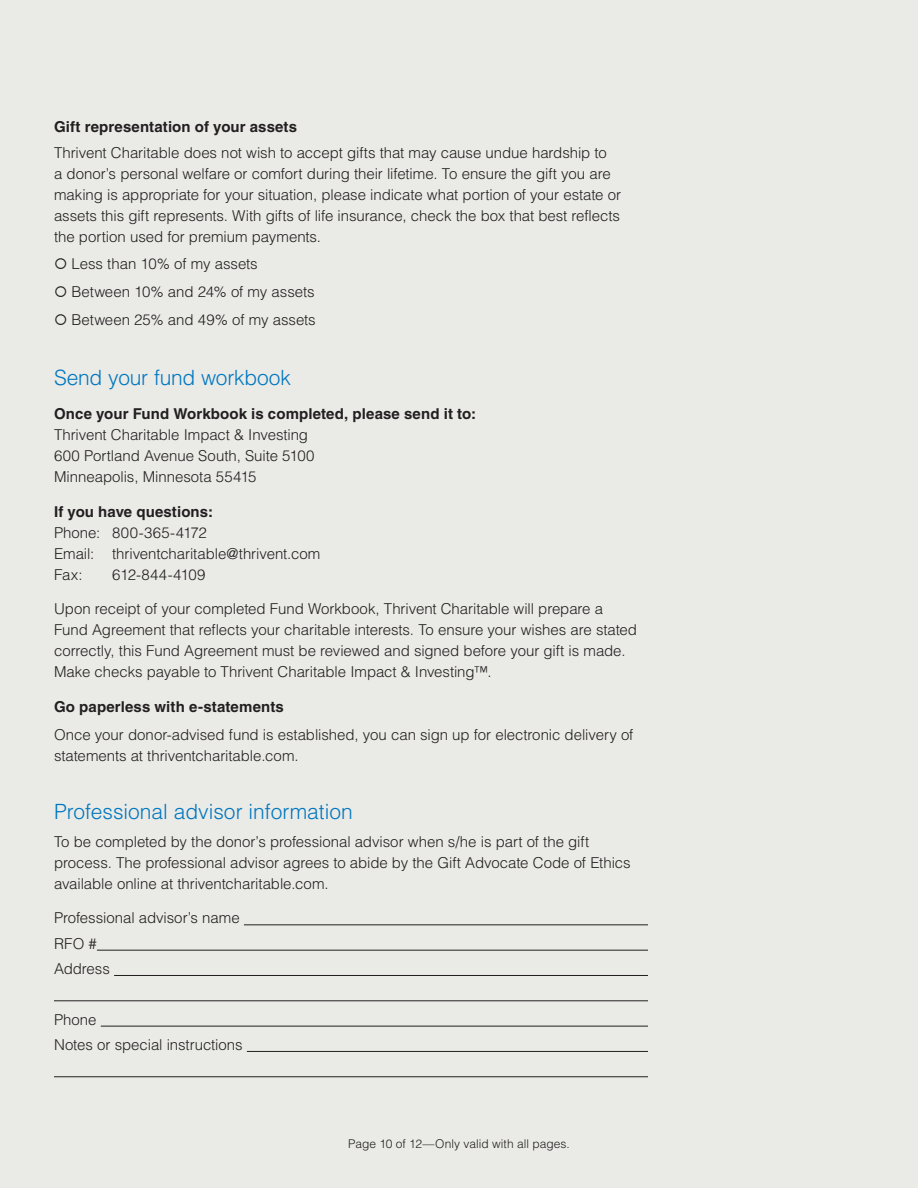
<style>
.page{position:relative;width:918px;height:1188px;background:#eaeae7}
.page>*{position:absolute;margin:0;border:0;box-sizing:border-box;transform-origin:0 0}
.Sub_header__blue{font:300 21px "Helvetica LT Pro";color:#0077bf}
.Sub-head__main{font:300 21px "Helvetica LT Pro";letter-spacing:-.01em;color:#0077bf}
.body_-_10_12{font:300 15px/21px "Helvetica LT Pro";letter-spacing:-.005em;color:#231f20}
.body_-_10_12-2{font:700 15px "Helvetica LT Pro";letter-spacing:.01em;color:#231f20}
.body_-_10_12-3{font:300 15px "Helvetica LT Pro";letter-spacing:-.025em;color:#231f20}
.t1{font:300 12px "Helvetica LT Pro";color:#231f20}
.s1{font-weight:700}
</style>
<div class="page">
<hr style="left:244px;top:924px;width:404px;height:1px;background:#231f20">
<hr style="left:97px;top:950px;width:551px;height:1px;background:#231f20">
<hr style="left:114px;top:975px;width:534px;height:1px;background:#231f20">
<hr style="left:54px;top:1000px;width:594px;height:1px;background:#231f20">
<hr style="left:101px;top:1026px;width:547px;height:1px;background:#231f20">
<hr style="left:247px;top:1051px;width:401px;height:1px;background:#231f20">
<hr style="left:54px;top:1076px;width:594px;height:1px;background:#231f20">
<p class="body_-_10_12-2" style="left:54px;top:118px;width:245px">Gift representation of your assets</p>
<p class="body_-_10_12" style="left:54px;top:142px;width:569px">Thrivent Charitable does not wish to accept gifts that may cause undue hardship to<br>a donor’s personal welfare or comfort during their lifetime. To ensure the gift you are making is appropriate for your situation, please indicate what portion of your estate or assets this gift represents. With gifts of life insurance, check the box that best reflects the portion used for premium payments.</p>
<p class="body_-_10_12" style="left:54px;top:253px;width:205px">○ Less than 10% of my assets</p>
<p class="body_-_10_12" style="left:54px;top:281px;width:262px">○ Between 10% and 24% of my assets</p>
<p class="body_-_10_12" style="left:54px;top:309px;width:263px">○ Between 25% and 49% of my assets</p>
<p class="Sub-head__main" style="left:54px;top:364px;width:239px">Send your fund workbook</p>
<p class="body_-_10_12-2" style="left:54px;top:405px;width:424px">Once your Fund Workbook is completed, please send it to:</p>
<p class="body_-_10_12" style="left:54px;top:424px;width:262px">Thrivent Charitable Impact &amp; Investing<br>600 Portland Avenue South, Suite 5100<br>Minneapolis, Minnesota 55415</p>
<p class="body_-_10_12" style="left:54px;top:501px;width:268px"><span class="s1">If you have questions:<br></span>Phone: 800-365-4172<br>Email: thriventcharitable@thrivent.com<br>Fax:</p>
<p class="body_-_10_12-3" style="left:112px;top:565px;width:95px">612-844-4109</p>
<p class="body_-_10_12" style="left:54px;top:598px;width:585px">Upon receipt of your completed Fund Workbook, Thrivent Charitable will prepare a Fund Agreement that reflects your charitable interests. To ensure your wishes are stated correctly, this Fund Agreement must be reviewed and signed before your gift is made.<br>Make checks payable to Thrivent Charitable Impact &amp; Investing™.</p>
<p class="body_-_10_12-2" style="left:54px;top:697px;width:231px">Go paperless with e-statements</p>
<p class="body_-_10_12" style="left:54px;top:724px;width:581px">Once your donor-advised fund is established, you can sign up for electronic delivery of statements at thriventcharitable.com.</p>
<p class="Sub_header__blue" style="left:54px;top:799px;width:300px">Professional advisor information</p>
<p class="body_-_10_12" style="left:54px;top:831px;width:578px">To be completed by the donor’s professional advisor when s/he is part of the gift process. The professional advisor agrees to abide by the Gift Advocate Code of Ethics available online at thriventcharitable.com.</p>
<p class="body_-_10_12" style="left:54px;top:907px;width:187px">Professional advisor’s name</p>
<p class="body_-_10_12" style="left:54px;top:933px;width:44px">RFO #</p>
<p class="body_-_10_12" style="left:54px;top:958px;width:57px">Address</p>
<p class="body_-_10_12" style="left:54px;top:1009px;width:44px">Phone</p>
<p class="body_-_10_12" style="left:54px;top:1034px;width:190px">Notes or special instructions</p>
<p class="t1" style="left:348px;top:1136px;width:223px">Page 10 of 12—Only valid with all pages.</p>
<p class="t1" style="left:466px;top:1144px;width:15px">10</p>
</div>
